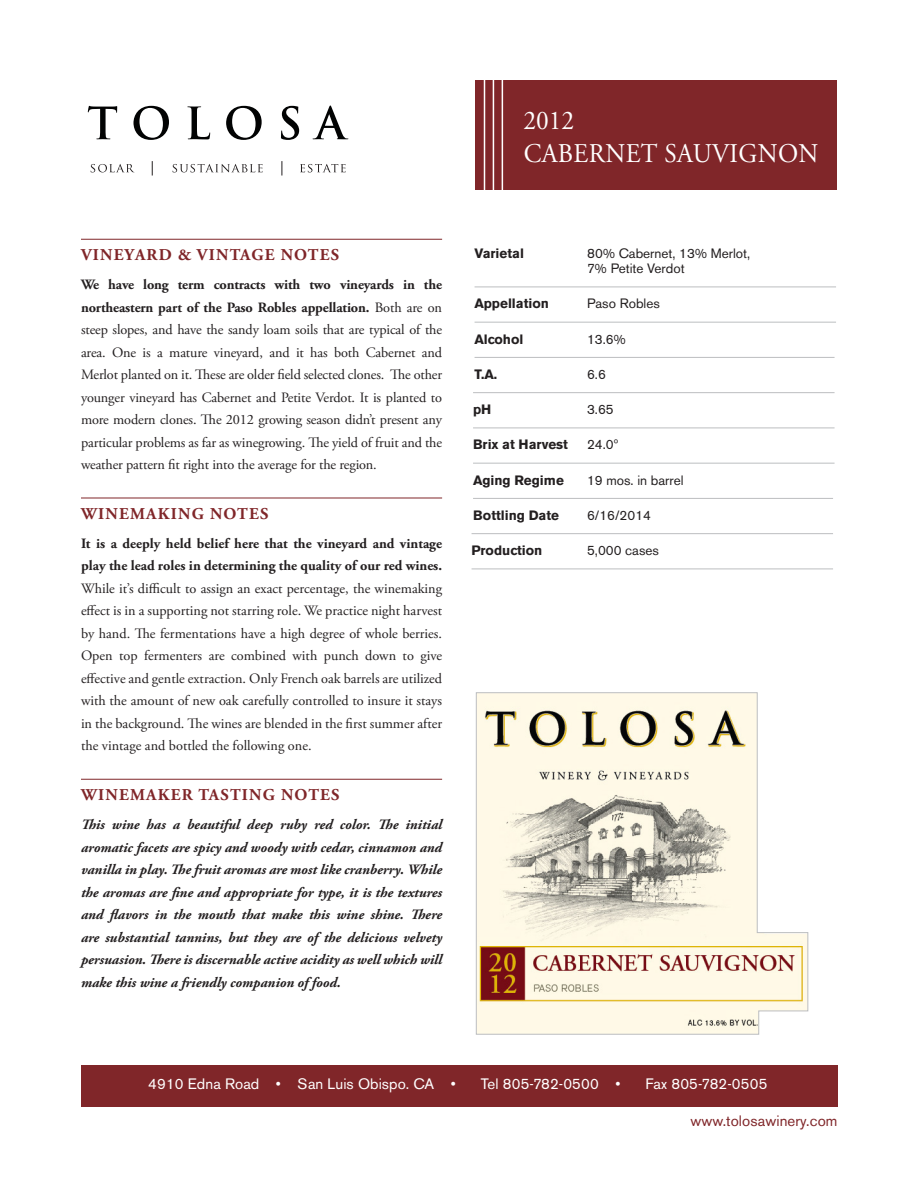
<style>
.page{position:relative;width:918px;height:1188px;background:#fff}
.page>*{position:absolute;margin:0;border:0;box-sizing:border-box;transform-origin:0 0}
.t1{font:27px/32.4px "Adobe Garamond Pro";letter-spacing:.015em;color:#fff;scale:.94 1}
.t2{font:700 16.5px "Adobe Garamond Pro";letter-spacing:.075em;color:#802629}
.t3{font:15px "Akzidenz Grotesk BE";letter-spacing:.005em;color:#fff}
.t4{font:15px "Akzidenz Grotesk BE";letter-spacing:.005em;color:#802629}
.t5{font:14.25px/22.5px "Adobe Garamond Pro";letter-spacing:-.01em;color:#231f20;text-align:justify}
.t6{font:italic 700 14.25px/22.5px "Adobe Garamond Pro";color:#231f20;text-align:justify}
.t7{font:700 14.25px/22.5px "Adobe Garamond Pro";color:#231f20}
.t8{font:13.5px/15px "Akzidenz Grotesk BE";color:#231f20}
.t9{font:700 13.5px "Akzidenz Grotesk BE";color:#231f20}
.s1{font-weight:700}
</style>
<div class="page">
<div style="left:81px;top:1066px;width:756px;height:41px;background:#802629"></div>
<hr style="left:81px;top:239px;width:361px;height:1px;background:#802629">
<hr style="left:81px;top:498px;width:361px;height:1px;background:#802629">
<hr style="left:81px;top:779px;width:361px;height:1px;background:#802629">
<div style="left:476px;top:81px;width:361px;height:109px;background:#802629"></div>
<svg style="left:88px;top:106px;width:29px;height:33px"></svg>
<svg style="left:133px;top:106px;width:36px;height:34px"></svg>
<svg style="left:187px;top:106px;width:23px;height:33px"></svg>
<svg style="left:226px;top:106px;width:36px;height:34px"></svg>
<svg style="left:281px;top:106px;width:18px;height:34px"></svg>
<svg style="left:313px;top:105px;width:35px;height:34px"></svg>
<svg style="left:300px;top:164px;width:46px;height:8px"></svg>
<svg style="left:173px;top:164px;width:90px;height:8px"></svg>
<svg style="left:91px;top:164px;width:43px;height:8px"></svg>
<svg style="left:152px;top:161px;width:1px;height:15px"></svg>
<svg style="left:282px;top:161px;width:1px;height:15px"></svg>
<hr style="left:484px;top:55px;width:1px;height:137px;background:#fff">
<hr style="left:493px;top:55px;width:1px;height:137px;background:#fff">
<hr style="left:502px;top:55px;width:1px;height:137px;background:#fff">
<hr style="left:475px;top:287px;width:361px;height:1px;background:#bcbec0">
<hr style="left:475px;top:322px;width:361px;height:1px;background:#bcbec0">
<hr style="left:475px;top:357px;width:360px;height:1px;background:#bcbec0">
<hr style="left:473px;top:392px;width:362px;height:1px;background:#bcbec0">
<hr style="left:473px;top:428px;width:362px;height:1px;background:#bcbec0">
<hr style="left:473px;top:463px;width:362px;height:1px;background:#bcbec0">
<hr style="left:473px;top:498px;width:360px;height:1px;background:#bcbec0">
<hr style="left:472px;top:533px;width:361px;height:1px;background:#bcbec0">
<hr style="left:472px;top:569px;width:361px;height:1px;background:#bcbec0">
<svg style="left:475px;top:692px;width:334px;height:343px;background:#e8e1d0"></svg>
<h1 class="t1" style="left:524px;top:107px;width:315px">2012<br>CABERNET SAUVIGNON</h1>
<p class="t2" style="left:81px;top:248px;width:260px">VINEYARD &amp; VINTAGE NOTES</p>
<p class="t5" style="left:81px;top:275px;width:363px"><span class="s1">We have long term contracts with two vineyards in the northeastern part of the Paso Robles appellation.</span> Both are on steep slopes, and have the sandy loam soils that are typical of the area. One is a mature vineyard, and it has both Cabernet and Merlot planted on it. These are older field selected clones. The other younger vineyard has Cabernet and Petite Verdot. It is planted to more modern clones. The 2012 growing season didn’t present any particular problems as far as winegrowing. The yield of fruit and the weather pattern fit right into the average for the region.</p>
<p class="t2" style="left:81px;top:507px;width:189px">WINEMAKING NOTES</p>
<p class="t7" style="left:81px;top:533px;width:363px">It is a deeply held belief here that the vineyard and vintage play the lead roles in determining the quality of our red wines.</p>
<p class="t5" style="left:81px;top:578px;width:363px">While it’s difficult to assign an exact percentage, the winemaking effect is in a supporting not starring role. We practice night harvest by hand. The fermentations have a high degree of whole berries.<br>Open top fermenters are combined with punch down to give effective and gentle extraction. Only French oak barrels are utilized with the amount of new oak carefully controlled to insure it stays in the background. The wines are blended in the first summer after the vintage and bottled the following one.</p>
<p class="t2" style="left:81px;top:788px;width:260px">WINEMAKER TASTING NOTES</p>
<p class="t6" style="left:81px;top:815px;width:363px">This wine has a beautiful deep ruby red color. The initial aromatic facets are spicy and woody with cedar, cinnamon and vanilla in play. The fruit aromas are most like cranberry. While the aromas are fine and appropriate for type, it is the textures and flavors in the mouth that make this wine shine. There are substantial tannins, but they are of the delicious velvety persuasion. There is discernable active acidity as well which will make this wine a friendly companion of food.</p>
<p class="t9" style="left:475px;top:248px;width:51px">Varietal</p>
<p class="t8" style="left:587px;top:247px;width:165px">80% Cabernet, 13% Merlot,<br>7% Petite Verdot</p>
<p class="t9" style="left:475px;top:299px;width:76px">Appellation</p>
<p class="t8" style="left:587px;top:297px;width:74px">Paso Robles</p>
<p class="t9" style="left:475px;top:334px;width:50px">Alcohol</p>
<p class="t8" style="left:587px;top:333px;width:40px">13.6%</p>
<p class="t9" style="left:475px;top:369px;width:24px">T.A.</p>
<p class="t8" style="left:587px;top:368px;width:20px">6.6</p>
<p class="t9" style="left:473px;top:404px;width:20px">pH</p>
<p class="t8" style="left:587px;top:403px;width:28px">3.65</p>
<p class="t9" style="left:473px;top:440px;width:97px">Brix at Harvest</p>
<p class="t8" style="left:587px;top:438px;width:33px">24.0º</p>
<p class="t9" style="left:473px;top:475px;width:92px">Aging Regime</p>
<p class="t8" style="left:587px;top:474px;width:98px">19 mos. in barrel</p>
<p class="t9" style="left:473px;top:510px;width:88px">Bottling Date</p>
<p class="t8" style="left:587px;top:509px;width:66px">6/16/2014</p>
<p class="t9" style="left:472px;top:545px;width:72px">Production</p>
<p class="t8" style="left:587px;top:544px;width:73px">5,000 cases</p>
<p class="t3" style="left:148px;top:1078px;width:309px">4910 Edna Road • San Luis Obispo. CA •</p>
<p class="t3" style="left:481px;top:1078px;width:141px">Tel 805-782-0500 •</p>
<p class="t3" style="left:645px;top:1078px;width:124px">Fax 805-782-0505</p>
<p class="t4" style="left:690px;top:1115px;width:149px">www.tolosawinery.com</p>
</div>
